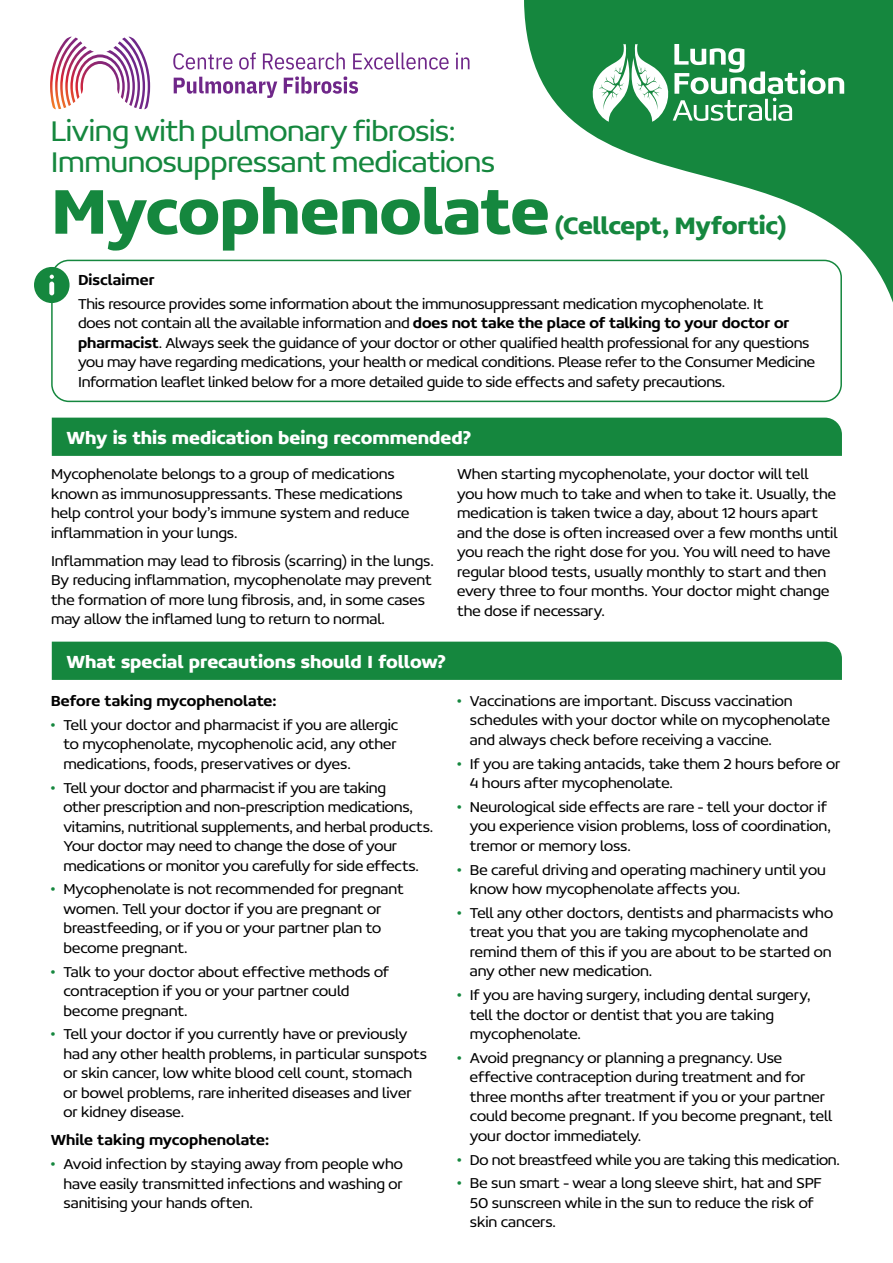
<style>
.page{position:relative;width:893px;height:1263px;background:#fff}
.page>*{position:absolute;margin:0;border:0;box-sizing:border-box;transform-origin:0 0}
.t1{font:700 67.5px "Concord W00";letter-spacing:-.01em;color:#15873e}
.t2{font:300 31.2px/31.2px "Concord W00";letter-spacing:-.01em;color:#15873e}
.t3{font:700 25.5px "Concord W00";letter-spacing:-.015em;color:#15873e}
.t4{font:700 18.75px "Concord W00";color:#fff}
.t5{font:300 15.75px/19.5px "Concord W00";letter-spacing:-.005em;color:#000}
.t6{font:500 15.75px "Concord W00";letter-spacing:.005em;color:#000}
.s1{font-weight:500}
.s2{color:#15873e}
</style>
<div class="page">
<div style="left:52px;top:418px;width:790px;height:38px;background:#15873e"></div>
<div style="left:52px;top:642px;width:790px;height:38px;background:#15873e"></div>
<div style="left:51px;top:260px;width:791px;height:142px;border:2px solid #15873e;border-radius:17px"></div>
<div style="left:34px;top:267px;width:36px;height:36px;background:#15873e;border-radius:50%"></div>
<svg style="left:49px;top:275px;width:5px;height:20px"></svg>
<svg style="left:516px;top:0;width:377px;height:366px"></svg>
<svg style="left:593px;top:44px;width:251px;height:78px"></svg>
<svg style="left:173px;top:53px;width:59px;height:17px"></svg>
<svg style="left:239px;top:53px;width:17px;height:17px"></svg>
<svg style="left:263px;top:53px;width:82px;height:17px"></svg>
<svg style="left:353px;top:53px;width:96px;height:17px"></svg>
<svg style="left:456px;top:53px;width:13px;height:16px"></svg>
<svg style="left:174px;top:77px;width:103px;height:21px"></svg>
<svg style="left:284px;top:76px;width:74px;height:18px"></svg>
<img style="left:50px;top:37px;width:100px;height:72px">
<h2 class="t2" style="left:51px;top:115px;width:446px">Living with pulmonary fibrosis:<br>Immunosuppressant medications</h2>
<h1 class="t1" style="left:51px;top:170px;width:501px">Mycophenolate</h1>
<h3 class="t3" style="left:554px;top:210px;width:234px">(Cellcept, Myfortic)</h3>
<p class="t6" style="left:78px;top:271px;width:78px">Disclaimer</p>
<p class="t5" style="left:78px;top:293px;width:738px">This resource provides some information about the immunosuppressant medication mycophenolate. It<br>does not contain all the available information and <span class="s1">does not take the place of talking to your doctor or pharmacist</span>. Always seek the guidance of your doctor or other qualified health professional for any questions you may have regarding medications, your health or medical conditions. Please refer to the Consumer Medicine Information leaflet linked below for a more detailed guide to side effects and safety precautions.</p>
<p class="t4" style="left:67px;top:426px;width:406px">Why is this medication being recommended?</p>
<p class="t5" style="left:51px;top:464px;width:360px">Mycophenolate belongs to a group of medications known as immunosuppressants. These medications help control your body’s immune system and reduce inflammation in your lungs.</p>
<p class="t5" style="left:51px;top:551px;width:384px">Inflammation may lead to fibrosis (scarring) in the lungs.<br>By reducing inflammation, mycophenolate may prevent the formation of more lung fibrosis, and, in some cases may allow the inflamed lung to return to normal.</p>
<p class="t4" style="left:67px;top:650px;width:381px">What special precautions should I follow?</p>
<p class="t6" style="left:51px;top:691px;width:227px">Before taking mycophenolate:</p>
<p class="t5" style="left:63px;top:715px;width:336px;text-align:justify;text-indent:-13px"><span class="s2">•</span> Tell your doctor and pharmacist if you are allergic to mycophenolate, mycophenolic acid, any other medications, foods, preservatives or dyes.</p>
<p class="t5" style="left:63px;top:777px;width:371px;text-indent:-13px"><span class="s2">•</span> Tell your doctor and pharmacist if you are taking<br>other prescription and non-prescription medications, vitamins, nutritional supplements, and herbal products.<br>Your doctor may need to change the dose of your medications or monitor you carefully for side effects.</p>
<p class="t5" style="left:63px;top:879px;width:342px;text-indent:-13px"><span class="s2">•</span> Mycophenolate is not recommended for pregnant women. Tell your doctor if you are pregnant or breastfeeding, or if you or your partner plan to become pregnant.</p>
<p class="t5" style="left:63px;top:961px;width:327px;text-indent:-13px"><span class="s2">•</span> Talk to your doctor about effective methods of contraception if you or your partner could become pregnant.</p>
<p class="t5" style="left:63px;top:1024px;width:365px;text-indent:-13px"><span class="s2">•</span> Tell your doctor if you currently have or previously had any other health problems, in particular sunspots or skin cancer, low white blood cell count, stomach or bowel problems, rare inherited diseases and liver or kidney disease.</p>
<p class="t6" style="left:51px;top:1130px;width:220px">While taking mycophenolate:</p>
<p class="t5" style="left:63px;top:1154px;width:341px;text-align:justify;text-indent:-13px"><span class="s2">•</span> Avoid infection by staying away from people who have easily transmitted infections and washing or sanitising your hands often.</p>
<p class="t5" style="left:457px;top:464px;width:382px">When starting mycophenolate, your doctor will tell you how much to take and when to take it. Usually, the medication is taken twice a day, about 12 hours apart and the dose is often increased over a few months until you reach the right dose for you. You will need to have regular blood tests, usually monthly to start and then every three to four months. Your doctor might change the dose if necessary.</p>
<p class="t5" style="left:470px;top:691px;width:362px;text-indent:-13px"><span class="s2">•</span> Vaccinations are important. Discuss vaccination schedules with your doctor while on mycophenolate and always check before receiving a vaccine.</p>
<p class="t5" style="left:470px;top:753px;width:372px;text-indent:-13px"><span class="s2">•</span> If you are taking antacids, take them 2 hours before or<br>4 hours after mycophenolate.</p>
<p class="t5" style="left:470px;top:797px;width:363px;text-indent:-13px"><span class="s2">•</span> Neurological side effects are rare - tell your doctor if you experience vision problems, loss of coordination, tremor or memory loss.</p>
<p class="t5" style="left:470px;top:859px;width:357px;text-indent:-13px"><span class="s2">•</span> Be careful driving and operating machinery until you know how mycophenolate affects you.</p>
<p class="t5" style="left:470px;top:903px;width:365px;text-indent:-13px"><span class="s2">•</span> Tell any other doctors, dentists and pharmacists who treat you that you are taking mycophenolate and remind them of this if you are about to be started on any other new medication.</p>
<p class="t5" style="left:470px;top:985px;width:342px;text-indent:-13px"><span class="s2">•</span> If you are having surgery, including dental surgery, tell the doctor or dentist that you are taking mycophenolate.</p>
<p class="t5" style="left:470px;top:1048px;width:364px;text-indent:-13px"><span class="s2">•</span> Avoid pregnancy or planning a pregnancy. Use effective contraception during treatment and for three months after treatment if you or your partner could become pregnant. If you become pregnant, tell your doctor immediately.</p>
<p class="t5" style="left:457px;top:1149px;width:384px"><span class="s2">•</span> Do not breastfeed while you are taking this medication.</p>
<p class="t5" style="left:470px;top:1173px;width:354px;text-indent:-13px"><span class="s2">•</span> Be sun smart - wear a long sleeve shirt, hat and SPF<br>50 sunscreen while in the sun to reduce the risk of skin cancers.</p>
</div>
